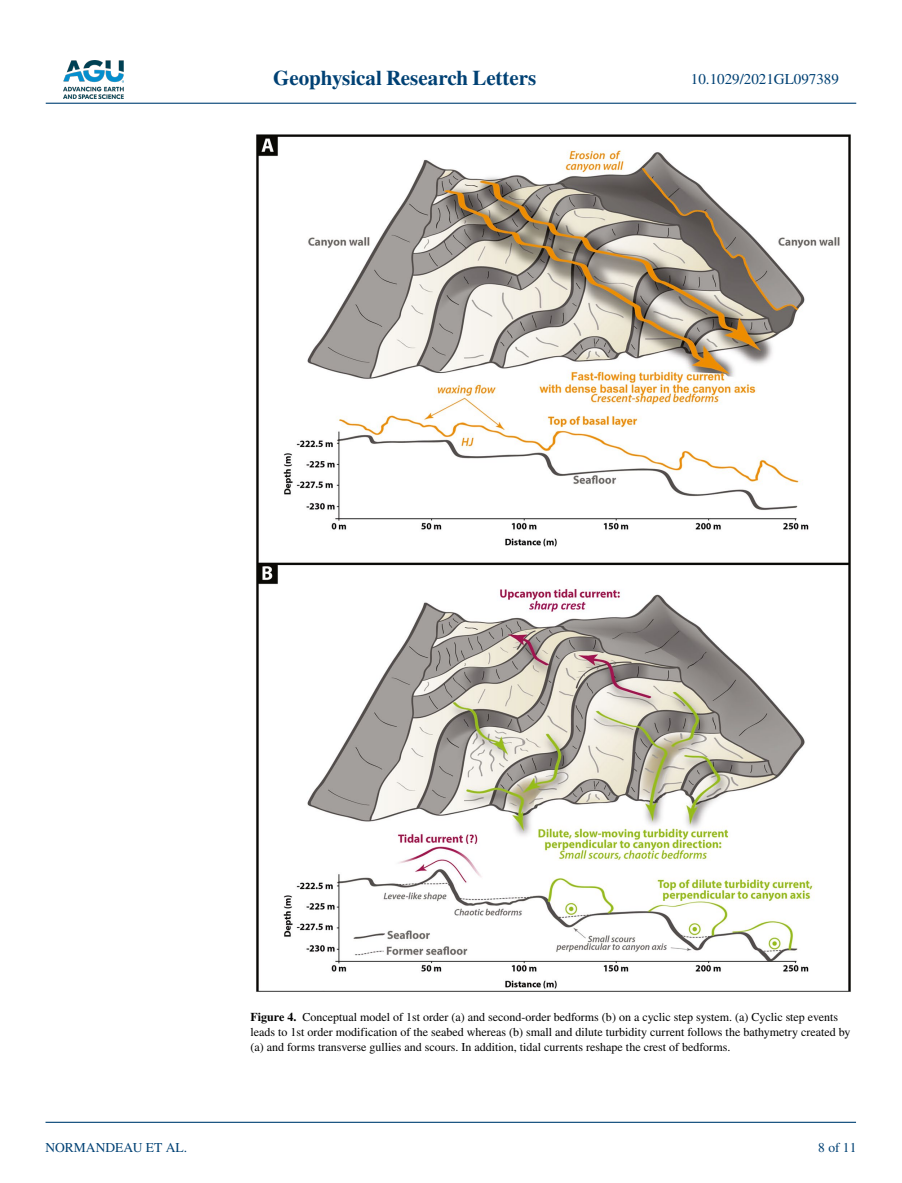
<style>
.page{position:relative;width:902px;height:1183px;background:#fff}
.page>*{position:absolute;margin:0;border:0;box-sizing:border-box;transform-origin:0 0}
.t1{font:700 21px "STIX";color:#004174}
.t2{font:15px "STIX";color:#004174}
.t3{font:13.5px "STIX";color:#004174}
.t4{font:12px/15px "STIX";color:#000}
.s1{font-weight:700}
</style>
<div class="page">
<img style="left:63px;top:60px;width:60px;height:39px">
<hr style="left:46px;top:103px;width:810px;height:1px;background:#004174">
<hr style="left:45px;top:1121px;width:810px;height:1px;background:#004174">
<img style="left:256px;top:134px;width:595px;height:857px">
<h1 class="t1" style="left:273px;top:66px;width:265px">Geophysical Research Letters</h1>
<p class="t2" style="left:691px;top:69px;width:149px">10.1029/2021GL097389</p>
<p class="t3" style="left:45px;top:1138px;width:143px">NORMANDEAU ET AL.</p>
<p class="t4" style="left:250px;top:1009px;width:601px"><span class="s1">Figure 4.</span> Conceptual model of 1st order (a) and second-order bedforms (b) on a cyclic step system. (a) Cyclic step events leads to 1st order modification of the seabed whereas (b) small and dilute turbidity current follows the bathymetry created by (a) and forms transverse gullies and scours. In addition, tidal currents reshape the crest of bedforms.</p>
<p class="t3" style="left:818px;top:1138px;width:40px">8 of 11</p>
</div>
